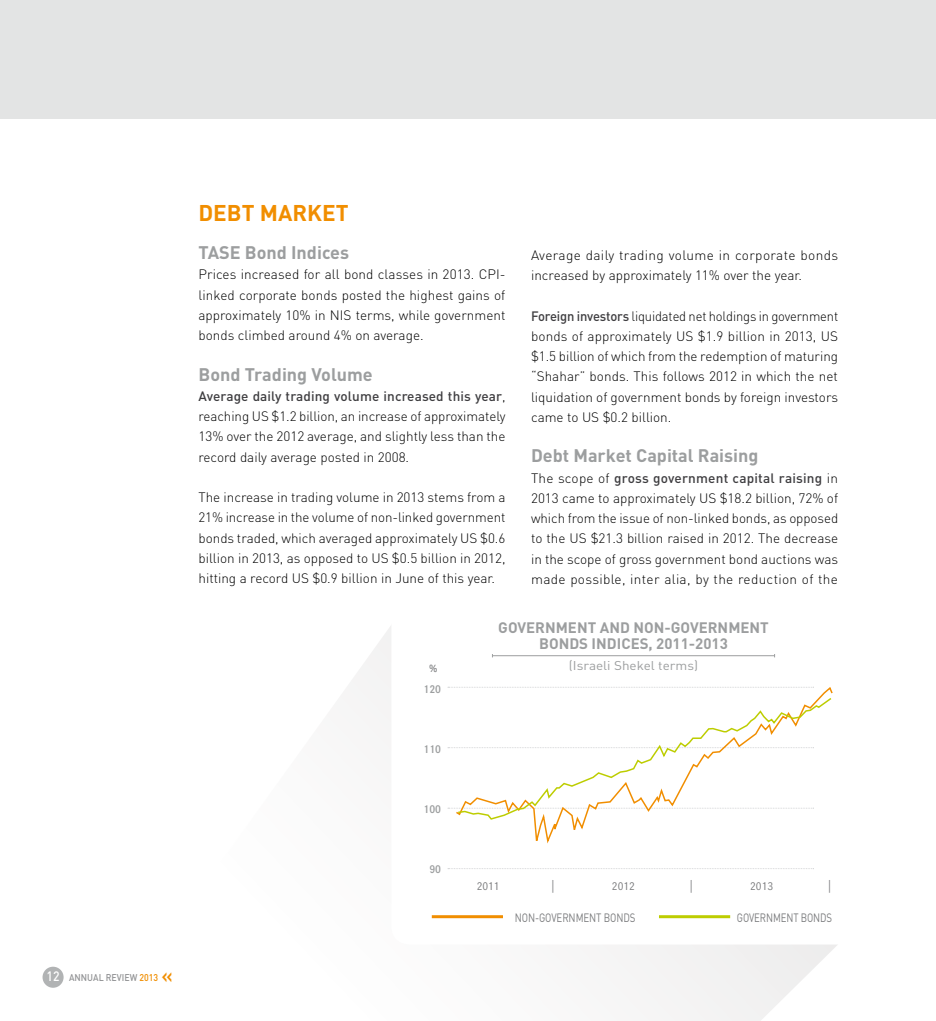
<style>
.page{position:relative;width:936px;height:1021px;background:#fff}
.page>*{position:absolute;margin:0;border:0;box-sizing:border-box;transform-origin:0 0}
.t1{font:700 22.5px "DIN";color:#f18e00}
.t2{font:700 18px "DIN";color:#9c9e9f}
.t3{font:700 15px/16.5px "DIN";color:#9c9e9f;text-align:center}
.t4{font:14.1px "Eleganti";color:#7b7c7e}
.t5{font:500 14.1px "Eleganti";color:#9c9e9f;scale:.94 1}
.t6{font:14.1px "Reforma";color:#7b7c7e;scale:.94 1}
.t7{font:300 13.5px/20.2px "DIN";color:#000;text-align:justify}
.t8{font:300 13.5px/20.2px "DIN";color:#000;text-align:justify;scale:.96 1}
.t9{font:12.6px "DIN";color:#9c9e9f;scale:1.07 1}
.t10{font:12px "DIN";letter-spacing:-.01em;color:#7b7c7e;scale:.81 1}
.t11{font:12px "DIN";letter-spacing:-.01em;color:#7b7c7e;scale:.8 1}
.t12{font:500 9.75px "DIN";color:#929395;scale:.9 1}
.s1{font-size:13.5px;color:#fff}
.s2{color:#f18e00}
.s3{font-weight:500;color:#3e3d40}
</style>
<div class="page">
<div style="left:43px;top:966px;width:21px;height:21px;background:#b1b3b4;border-radius:50%"></div>
<div style="left:0;top:0;width:935px;height:119px;background:#e3e4e4"></div>
<svg style="left:352px;top:626px;width:485px;height:394px"></svg>
<div style="left:391px;top:604px;width:491px;height:340px;background:#fff;border-radius:18px"></div>
<svg style="left:448px;top:868px;width:365px;height:1px"></svg>
<svg style="left:454px;top:686px;width:379px;height:158px"></svg>
<svg style="left:456px;top:696px;width:376px;height:124px"></svg>
<hr style="left:492px;top:655px;width:282px;height:1px;background:#9c9e9f">
<hr style="left:659px;top:915px;width:71px;height:3px;background:#bdcd00">
<hr style="left:432px;top:915px;width:71px;height:3px;background:#f18e00">
<p class="t12" style="left:47px;top:970px;width:125px"><span class="s1">12</span> ANNUAL REVIEW <span class="s2">2013</span></p>
<h1 class="t1" style="left:198px;top:198px;width:152px">DEBT MARKET</h1>
<h2 class="t2" style="left:198px;top:241px;width:152px">TASE Bond Indices</h2>
<p class="t7" style="left:198px;top:264px;width:308px">Prices increased for all bond classes in 2013. CPI&shy;linked corporate bonds posted the highest gains of approximately 10% in NIS terms, while government bonds climbed around 4% on average.</p>
<h2 class="t2" style="left:198px;top:362px;width:176px">Bond Trading Volume</h2>
<p class="t7" style="left:198px;top:386px;width:308px"><span class="s3">Average daily trading volume increased this year</span>, reaching US $1.2 billion, an increase of approximately 13% over the 2012 average, and slightly less than the record daily average posted in 2008.</p>
<p class="t7" style="left:198px;top:487px;width:308px">The increase in trading volume in 2013 stems from a 21% increase in the volume of non-linked government bonds traded, which averaged approximately US $0.6 billion in 2013, as opposed to US $0.5 billion in 2012, hitting a record US $0.9 billion in June of this year.</p>
<p class="t7" style="left:531px;top:245px;width:308px">Average daily trading volume in corporate bonds increased by approximately 11% over the year.</p>
<p class="t8" style="left:531px;top:305px;width:321px"><span class="s3">Foreign investors</span> liquidated net holdings in government bonds of approximately US $1.9 billion in 2013, US $1.5 billion of which from the redemption of maturing “Shahar” bonds. This follows 2012 in which the net liquidation of government bonds by foreign investors came to US $0.2 billion.</p>
<h2 class="t2" style="left:531px;top:444px;width:229px">Debt Market Capital Raising</h2>
<p class="t7" style="left:531px;top:467px;width:309px">The scope of <span class="s3">gross government capital raising</span> in 2013 came to approximately US $18.2 billion, 72% of which from the issue of non-linked bonds, as opposed to the US $21.3 billion raised in 2012. The decrease in the scope of gross government bond auctions was made possible, inter alia, by the reduction of the</p>
<p class="t6" style="left:429px;top:662px;width:11px">%</p>
<p class="t5" style="left:423px;top:683px;width:20px">120</p>
<p class="t5" style="left:423px;top:743px;width:20px">110</p>
<p class="t5" style="left:423px;top:803px;width:20px">100</p>
<p class="t5" style="left:429px;top:863px;width:14px">90</p>
<p class="t3" style="left:498px;top:618px;width:272px">GOVERNMENT AND NON-GOVERNMENT<br>BONDS INDICES, 2011-2013</p>
<p class="t9" style="left:569px;top:657px;width:120px">)Israeli Shekel terms(</p>
<p class="t4" style="left:476px;top:879px;width:24px">2011</p>
<p class="t4" style="left:551px;top:879px;width:5px">|</p>
<p class="t4" style="left:612px;top:879px;width:24px">2012</p>
<p class="t4" style="left:689px;top:879px;width:5px">|</p>
<p class="t4" style="left:750px;top:879px;width:24px">2013</p>
<p class="t4" style="left:828px;top:879px;width:5px">|</p>
<p class="t10" style="left:514px;top:910px;width:151px">NON-GOVERNMENT BONDS</p>
<p class="t11" style="left:736px;top:910px;width:121px">GOVERNMENT BONDS</p>
</div>
